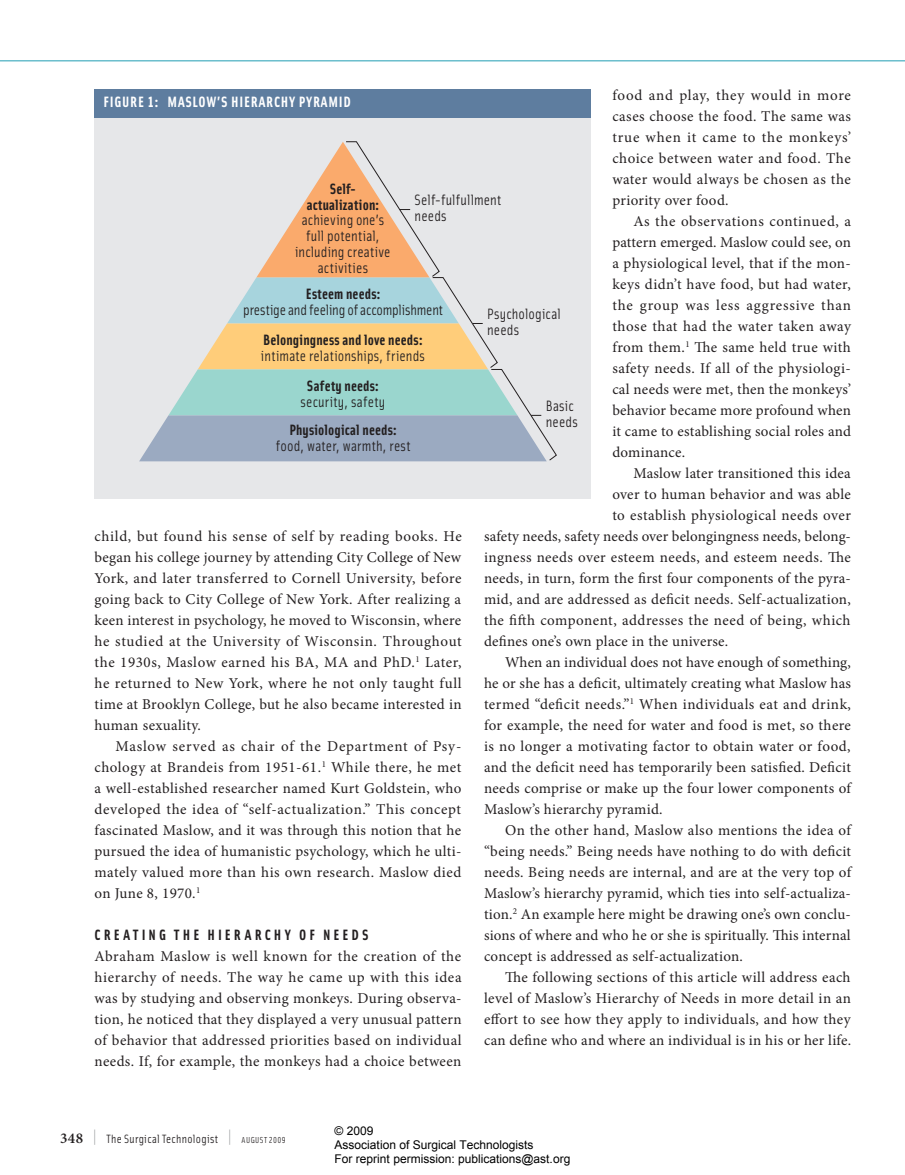
<style>
.page{position:relative;width:905px;height:1175px;background:#fff}
.page>*{position:absolute;margin:0;border:0;box-sizing:border-box;transform-origin:0 0}
.t1{font:15px/21px "Minion Pro";letter-spacing:.02em;color:#231f20}
.t2{font:15px/15.8px "Solex";letter-spacing:.01em;color:#231f20}
.t3{font:15px "Minion Pro";letter-spacing:.04em;color:#231f20}
.t4{font:15px "Minion Pro";letter-spacing:.05em;color:#231f20}
.t5{font:15px/15.8px "Solex";letter-spacing:-.01em;color:#231f20;text-align:center}
.t6{font:15px "Solex Bold Lining";letter-spacing:.05em;color:#fff}
.t7{font:12px/14.4px "Arial";color:#000}
.t8{font:12px "Solex Regular Lining";letter-spacing:.025em;color:#231f20}
.s1{font-family:"Solex Bold Lining"}
.s2{font-family:"Solex";font-weight:700}
.s3{font-family:"Minion Pro";font-weight:600;font-size:15px}
.s4{font-size:19.5px;color:#949698}
.s5{font-size:8.7px}
</style>
<div class="page">
<hr style="left:0;top:60px;width:904px;height:2px;background:#6bbecc">
<div style="left:94px;top:104px;width:497px;height:395px;background:#e6e7e9"></div>
<svg style="left:139px;top:141px;width:418px;height:320px"></svg>
<div style="left:94px;top:89px;width:497px;height:29px;background:#5e7d9f"></div>
<p class="t4" style="left:612px;top:85px;width:240px">food and play, they would in more</p>
<p class="t1" style="left:612px;top:106px;width:240px">cases choose the food. The same was</p>
<p class="t4" style="left:612px;top:127px;width:240px">true when it came to the monkeys’</p>
<p class="t3" style="left:612px;top:148px;width:240px">choice between water and food. The</p>
<p class="t1" style="left:612px;top:169px;width:240px">water would always be chosen as the</p>
<p class="t1" style="left:612px;top:190px;width:118px">priority over food.</p>
<p class="t3" style="left:633px;top:211px;width:219px">As the observations continued, a</p>
<p class="t1" style="left:612px;top:232px;width:240px">pattern emerged. Maslow could see, on</p>
<p class="t1" style="left:612px;top:253px;width:240px">a physiological level, that if the mon-</p>
<p class="t1" style="left:612px;top:274px;width:240px">keys didn’t have food, but had water,</p>
<p class="t4" style="left:612px;top:295px;width:240px">the group was less aggressive than</p>
<p class="t1" style="left:612px;top:316px;width:240px">those that had the water taken away</p>
<p class="t1" style="left:612px;top:337px;width:240px">from them.<sup>1</sup> The same held true with</p>
<p class="t1" style="left:612px;top:358px;width:240px">safety needs. If all of the physiologi-</p>
<p class="t1" style="left:612px;top:379px;width:240px">cal needs were met, then the monkeys’</p>
<p class="t1" style="left:612px;top:400px;width:240px">behavior became more profound when</p>
<p class="t1" style="left:612px;top:421px;width:240px">it came to establishing social roles and</p>
<p class="t1" style="left:612px;top:442px;width:74px">dominance.</p>
<p class="t1" style="left:633px;top:463px;width:219px">Maslow later transitioned this idea</p>
<p class="t1" style="left:612px;top:484px;width:240px">over to human behavior and was able</p>
<p class="t1" style="left:612px;top:505px;width:240px">to establish physiological needs over</p>
<p class="t1" style="left:484px;top:526px;width:368px">safety needs, safety needs over belongingness needs, belong-</p>
<p class="t1" style="left:484px;top:547px;width:368px">ingness needs over esteem needs, and esteem needs. The</p>
<p class="t1" style="left:484px;top:568px;width:368px">needs, in turn, form the first four components of the pyra-</p>
<p class="t1" style="left:484px;top:589px;width:368px">mid, and are addressed as deficit needs. Self-actualization,</p>
<p class="t1" style="left:484px;top:610px;width:368px">the fifth component, addresses the need of being, which</p>
<p class="t1" style="left:484px;top:631px;width:246px">defines one’s own place in the universe.</p>
<p class="t1" style="left:505px;top:652px;width:347px">When an individual does not have enough of something,</p>
<p class="t1" style="left:484px;top:673px;width:368px">he or she has a deficit, ultimately creating what Maslow has</p>
<p class="t1" style="left:484px;top:694px;width:368px">termed “deficit needs.”<sup>1</sup> When individuals eat and drink,</p>
<p class="t1" style="left:484px;top:715px;width:368px">for example, the need for water and food is met, so there</p>
<p class="t1" style="left:484px;top:736px;width:368px">is no longer a motivating factor to obtain water or food,</p>
<p class="t1" style="left:484px;top:757px;width:368px">and the deficit need has temporarily been satisfied. Deficit</p>
<p class="t1" style="left:484px;top:778px;width:370px">needs comprise or make up the four lower components of</p>
<p class="t1" style="left:484px;top:799px;width:180px">Maslow’s hierarchy pyramid.</p>
<p class="t1" style="left:505px;top:820px;width:349px">On the other hand, Maslow also mentions the idea of</p>
<p class="t1" style="left:484px;top:841px;width:368px">“being needs.” Being needs have nothing to do with deficit</p>
<p class="t1" style="left:484px;top:862px;width:370px">needs. Being needs are internal, and are at the very top of</p>
<p class="t1" style="left:484px;top:883px;width:368px">Maslow’s hierarchy pyramid, which ties into self-actualiza-</p>
<p class="t1" style="left:484px;top:904px;width:368px">tion.<sup>2</sup> An example here might be drawing one’s own conclu-</p>
<p class="t1" style="left:484px;top:925px;width:368px">sions of where and who he or she is spiritually. This internal</p>
<p class="t1" style="left:484px;top:946px;width:260px">concept is addressed as self-actualization.</p>
<p class="t1" style="left:505px;top:967px;width:347px">The following sections of this article will address each</p>
<p class="t1" style="left:484px;top:988px;width:368px">level of Maslow’s Hierarchy of Needs in more detail in an</p>
<p class="t1" style="left:484px;top:1009px;width:368px">effort to see how they apply to individuals, and how they</p>
<p class="t1" style="left:484px;top:1030px;width:368px">can define who and where an individual is in his or her life.</p>
<p class="t6" style="left:104px;top:92px;width:249px">FIGURE 1: MASLOW’S HIERARCHY PYRAMID</p>
<p class="t2" style="left:295px;top:180px;width:97px;text-align:center"><span class="s1">Self&shy;actualization: </span>achieving one’s full potential, including creative activities</p>
<p class="t2" style="left:414px;top:191px;width:88px">Self-fulfullment needs</p>
<p class="t5" style="left:243px;top:285px;width:201px"><span class="s1">Esteem needs:<br></span>prestige and feeling of accomplishment</p>
<p class="t2" style="left:487px;top:305px;width:75px">Psychological needs</p>
<p class="t2" style="left:261px;top:331px;width:165px"><span class="s1">Belongingness and love needs: </span>intimate relationships, friends</p>
<p class="t2" style="left:300px;top:377px;width:86px;text-align:center"><span class="s1">Safety needs: </span>security, safety</p>
<p class="t2" style="left:276px;top:421px;width:136px;text-align:center"><span class="s1">Physiological needs: </span>food, water, warmth, rest</p>
<p class="t2" style="left:546px;top:397px;width:33px">Basic needs</p>
<p class="t1" style="left:95px;top:526px;width:368px">child, but found his sense of self by reading books. He</p>
<p class="t1" style="left:95px;top:547px;width:368px">began his college journey by attending City College of New</p>
<p class="t1" style="left:95px;top:568px;width:368px">York, and later transferred to Cornell University, before</p>
<p class="t1" style="left:95px;top:589px;width:368px">going back to City College of New York. After realizing a</p>
<p class="t1" style="left:95px;top:610px;width:368px">keen interest in psychology, he moved to Wisconsin, where</p>
<p class="t1" style="left:95px;top:631px;width:369px">he studied at the University of Wisconsin. Throughout</p>
<p class="t3" style="left:95px;top:652px;width:368px">the 1930s, Maslow earned his BA, MA and PhD.<sup>1</sup> Later,</p>
<p class="t1" style="left:94px;top:673px;width:368px">he returned to New York, where he not only taught full</p>
<p class="t1" style="left:94px;top:694px;width:368px">time at Brooklyn College, but he also became interested in</p>
<p class="t1" style="left:94px;top:715px;width:108px">human sexuality.</p>
<p class="t3" style="left:115px;top:736px;width:347px">Maslow served as chair of the Department of Psy-</p>
<p class="t1" style="left:94px;top:757px;width:368px">chology at Brandeis from 1951-61.<sup>1</sup> While there, he met</p>
<p class="t1" style="left:94px;top:778px;width:368px">a well-established researcher named Kurt Goldstein, who</p>
<p class="t3" style="left:94px;top:799px;width:368px">developed the idea of “self-actualization.” This concept</p>
<p class="t1" style="left:94px;top:820px;width:368px">fascinated Maslow, and it was through this notion that he</p>
<p class="t1" style="left:94px;top:841px;width:368px">pursued the idea of humanistic psychology, which he ulti-</p>
<p class="t1" style="left:94px;top:862px;width:368px">mately valued more than his own research. Maslow died</p>
<p class="t1" style="left:94px;top:883px;width:107px">on June 8, 1970.<sup>1</sup></p>
<p class="t1" style="left:94px;top:925px;width:368px"><span class="s2">CREATING THE HIERARCHY OF NEEDS<br></span>Abraham Maslow is well known for the creation of the hierarchy of needs. The way he came up with this idea was by studying and observing monkeys. During observa&shy;tion, he noticed that they displayed a very unusual pattern of behavior that addressed priorities based on individual needs. If, for example, the monkeys had a choice between</p>
<p class="t8" style="left:60px;top:1130px;width:227px"><span class="s3">348</span> <span class="s4">|</span> the surgical technologist <span class="s4">|</span> <span class="s5">AUGUST 2009</span></p>
<p class="t7" style="left:334px;top:1123px;width:237px">© 2009<br>Association of Surgical Technologists<br>For reprint permission: publications@ast.org</p>
</div>
